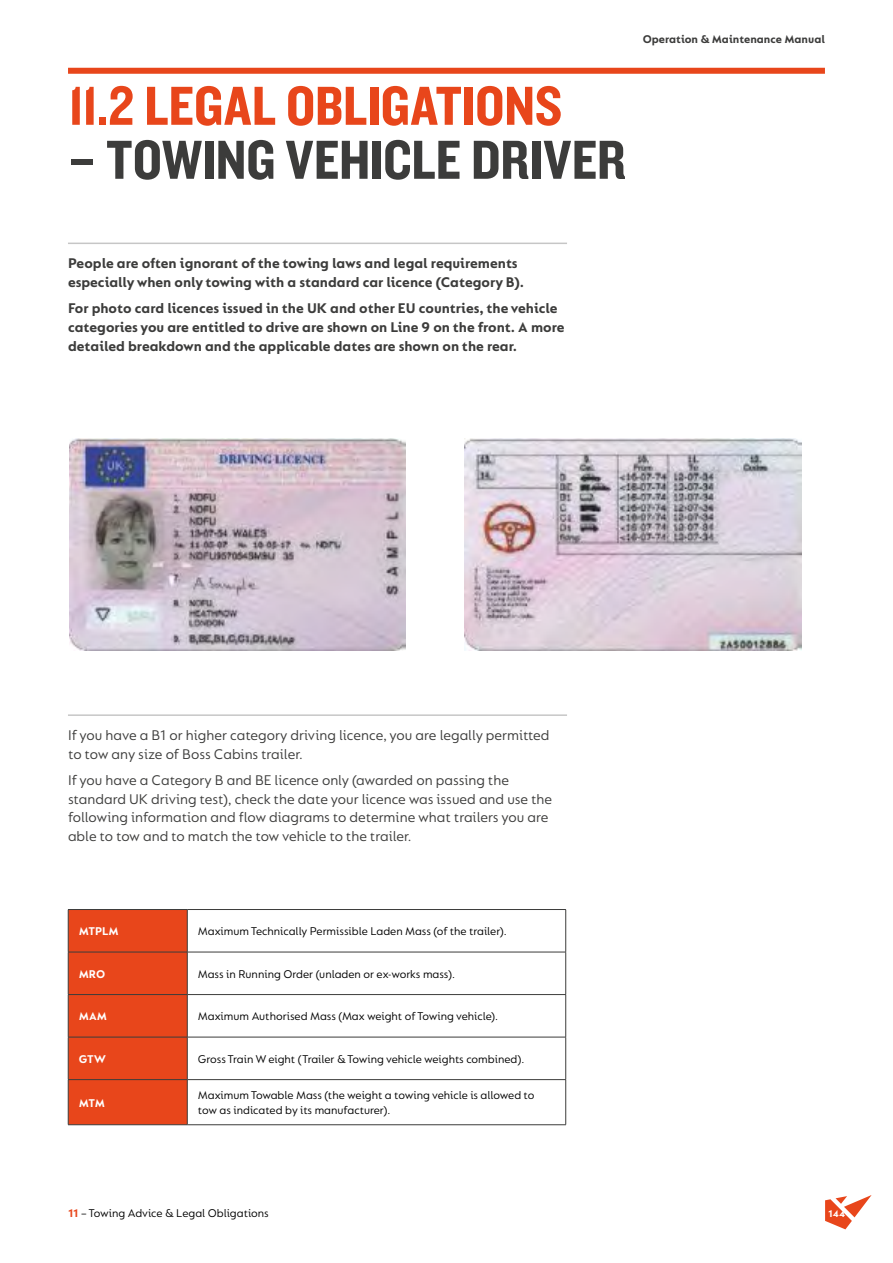
<style>
.page{position:relative;width:893px;height:1263px;background:#fff}
.page>*{position:absolute;margin:0;border:0;box-sizing:border-box;transform-origin:0 0}
.t1{font:57px "Knockout HTF50 Welterweight";letter-spacing:-.005em;color:#e8461b}
.t2{font:57px "Knockout HTF50 Welterweight";letter-spacing:-.005em;color:#3c3c3b}
.t3{font:15px/18.8px "FS Lucas";color:#3c3c3b}
.t4{font:700 15px/18.8px "FS Lucas";color:#3c3c3b}
.t5{font:12px/15px "FS Lucas";color:#000}
.t6{font:700 12px "FS Lucas";color:#3c3c3b}
.t7{font:700 12px "FS Lucas";letter-spacing:-.01em;color:#fff}
.t8{font:700 10.5px "FS Lucas";color:#fff}
.s1{font-weight:700;color:#e8461b}
</style>
<div class="page">
<div style="left:68px;top:68px;width:757px;height:6px;background:#e8461b"></div>
<img style="left:69px;top:438px;width:337px;height:213px">
<img style="left:465px;top:438px;width:336px;height:213px">
<div style="left:69px;top:910px;width:118px;height:214px;background:#e8461b"></div>
<hr style="left:68px;top:909px;width:119px;height:1px;background:#3c3c3b">
<hr style="left:68px;top:910px;width:1px;height:42px;background:#3c3c3b">
<hr style="left:187px;top:909px;width:379px;height:1px;background:#3c3c3b">
<hr style="left:187px;top:910px;width:1px;height:42px;background:#3c3c3b">
<hr style="left:565px;top:910px;width:1px;height:42px;background:#3c3c3b">
<hr style="left:68px;top:952px;width:119px;height:1px;background:#3c3c3b">
<hr style="left:68px;top:952px;width:1px;height:42px;background:#3c3c3b">
<hr style="left:187px;top:952px;width:379px;height:1px;background:#3c3c3b">
<hr style="left:187px;top:952px;width:1px;height:42px;background:#3c3c3b">
<hr style="left:565px;top:952px;width:1px;height:42px;background:#3c3c3b">
<hr style="left:68px;top:994px;width:119px;height:1px;background:#3c3c3b">
<hr style="left:68px;top:995px;width:1px;height:42px;background:#3c3c3b">
<hr style="left:187px;top:994px;width:379px;height:1px;background:#3c3c3b">
<hr style="left:187px;top:995px;width:1px;height:42px;background:#3c3c3b">
<hr style="left:565px;top:995px;width:1px;height:42px;background:#3c3c3b">
<hr style="left:68px;top:1037px;width:119px;height:1px;background:#3c3c3b">
<hr style="left:68px;top:1037px;width:1px;height:42px;background:#3c3c3b">
<hr style="left:187px;top:1037px;width:379px;height:1px;background:#3c3c3b">
<hr style="left:187px;top:1037px;width:1px;height:42px;background:#3c3c3b">
<hr style="left:565px;top:1037px;width:1px;height:42px;background:#3c3c3b">
<hr style="left:68px;top:1079px;width:119px;height:1px;background:#3c3c3b">
<hr style="left:68px;top:1080px;width:1px;height:44px;background:#3c3c3b">
<hr style="left:187px;top:1079px;width:379px;height:1px;background:#3c3c3b">
<hr style="left:187px;top:1080px;width:1px;height:44px;background:#3c3c3b">
<hr style="left:565px;top:1080px;width:1px;height:44px;background:#3c3c3b">
<hr style="left:68px;top:1124px;width:119px;height:1px;background:#3c3c3b">
<hr style="left:187px;top:1124px;width:379px;height:1px;background:#3c3c3b">
<hr style="left:68px;top:243px;width:499px;height:1px;background:#c6c6c6">
<hr style="left:68px;top:714px;width:499px;height:2px;background:#c6c6c6">
<svg style="left:825px;top:1195px;width:47px;height:34px"></svg>
<h1 class="t1" style="left:68px;top:76px;width:496px">11.2 LEGAL OBLIGATIONS</h1>
<h1 class="t2" style="left:68px;top:130px;width:559px">– TOWING VEHICLE DRIVER</h1>
<p class="t6" style="left:643px;top:32px;width:184px">Operation &amp; Maintenance Manual</p>
<p class="t4" style="left:68px;top:254px;width:458px">People are often ignorant of the towing laws and legal requirements especially when only towing with a standard car licence (Category B).</p>
<p class="t4" style="left:68px;top:299px;width:498px">For photo card licences issued in the UK and other EU countries, the vehicle categories you are entitled to drive are shown on Line 9 on the front. A more detailed breakdown and the applicable dates are shown on the rear.</p>
<p class="t3" style="left:68px;top:725px;width:483px">If you have a B1 or higher category driving licence, you are legally permitted to tow any size of Boss Cabins trailer.</p>
<p class="t3" style="left:68px;top:770px;width:486px">If you have a Category B and BE licence only (awarded on passing the standard UK driving test), check the date your licence was issued and use the following information and flow diagrams to determine what trailers you are able to tow and to match the tow vehicle to the trailer.</p>
<p class="t7" style="left:79px;top:924px;width:41px">MTPLM</p>
<p class="t5" style="left:198px;top:923px;width:310px">Maximum Technically Permissible Laden Mass (of the trailer).</p>
<p class="t7" style="left:79px;top:967px;width:28px">MRO</p>
<p class="t5" style="left:198px;top:966px;width:259px">Mass in Running Order (unladen or ex-works mass).</p>
<p class="t7" style="left:79px;top:1009px;width:30px">MAM</p>
<p class="t5" style="left:198px;top:1009px;width:302px">Maximum Authorised Mass (Max weight of Towing vehicle).</p>
<p class="t7" style="left:79px;top:1052px;width:29px">GTW</p>
<p class="t5" style="left:198px;top:1051px;width:328px">Gross Train W eight (Trailer &amp; Towing vehicle weights combined).</p>
<p class="t7" style="left:79px;top:1096px;width:28px">MTM</p>
<p class="t5" style="left:198px;top:1087px;width:338px">Maximum Towable Mass (the weight a towing vehicle is allowed to tow as indicated by its manufacturer).</p>
<p class="t5" style="left:68px;top:1206px;width:202px"><span class="s1">11</span> – Towing Advice &amp; Legal Obligations</p>
<p class="t8" style="left:828px;top:1207px;width:19px">144</p>
</div>
